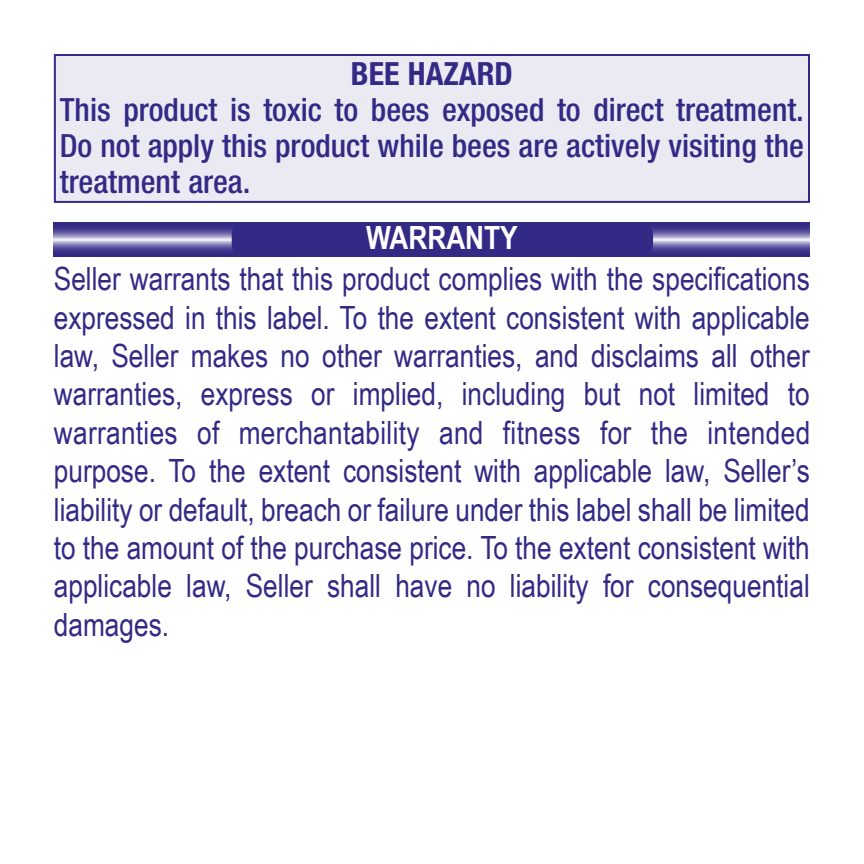
<style>
.page{position:relative;width:864px;height:864px;background:#fff}
.page>*{position:absolute;margin:0;border:0;box-sizing:border-box;transform-origin:0 0}
.t1{font:32px/38.4px "Arial Narrow";color:#332a86;text-align:justify}
.t2{font:500 condensed 32px/36px "Helvetica Neue";color:#332a86;text-align:justify}
.t3{font:700 condensed 32px "Helvetica Neue";color:#332a86}
.t4{font:700 32px "Arial Narrow";color:#fff}
</style>
<div class="page">
<svg style="left:54px;top:223px;width:756px;height:34px;background:#6b64a7"></svg>
<div style="left:232px;top:222px;width:421px;height:35px;background:#332a86;border-radius:12px"></div>
<div style="left:55px;top:55px;width:754px;height:147px;background:#ebeaf3"></div>
<div style="left:54px;top:54px;width:756px;height:149px;border:2px solid #332a86"></div>
<p class="t3" style="left:351px;top:54px;width:163px">BEE HAZARD</p>
<p class="t2" style="left:60px;top:91px;width:746px">This product is toxic to bees exposed to direct treatment.<br>Do not apply this product while bees are actively visiting the treatment area.</p>
<p class="t4" style="left:366px;top:214px;width:153px">WARRANTY</p>
<p class="t1" style="left:54px;top:259px;width:758px">Seller warrants that this product complies with the specifications expressed in this label. To the extent consistent with applicable law, Seller makes no other warranties, and disclaims all other warranties, express or implied, including but not limited to warranties of merchantability and fitness for the intended purpose. To the extent consistent with applicable law, Seller’s liability or default, breach or failure under this label shall be limited to the amount of the purchase price. To the extent consistent with applicable law, Seller shall have no liability for consequential damages.</p>
</div>
